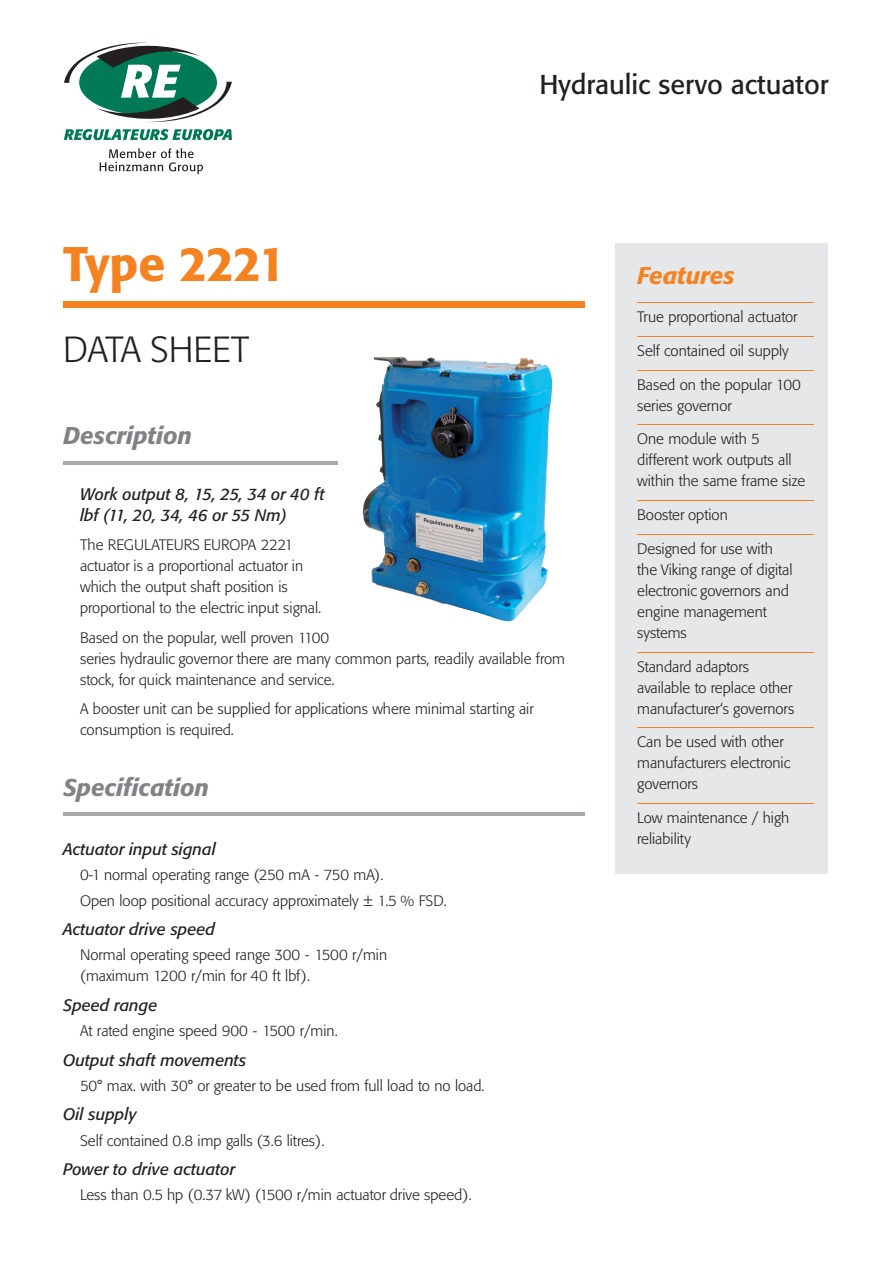
<style>
.page{position:relative;width:893px;height:1263px;background:#fff}
.page>*{position:absolute;margin:0;border:0;box-sizing:border-box;transform-origin:0 0}
.t1{font:500 48px "Formata BQ";letter-spacing:-.02em;color:#f58220}
.t2{font:300 36px "Formata BQ";color:#231f20}
.t3{font:27px "Formata BQ";color:#231f20}
.t4{font:italic 500 24px "Formata BQ";color:#808285}
.t5{font:italic 500 24px "Formata BQ";color:#f58220}
.t6{font:italic 16.5px/21px "Formata BQ";color:#231f20}
.t7{font:300 15px/21px "Formata BQ";color:#231f20}
</style>
<div class="page">
<svg style="left:64px;top:43px;width:168px;height:79px"></svg>
<svg style="left:64px;top:129px;width:168px;height:11px"></svg>
<svg style="left:100px;top:148px;width:103px;height:26px"></svg>
<div style="left:615px;top:244px;width:213px;height:630px;background:#e6e7e9"></div>
<div style="left:63px;top:302px;width:521px;height:6px;background:#f58220"></div>
<hr style="left:63px;top:461px;width:274px;height:3px;background:#a8a9ad">
<hr style="left:637px;top:302px;width:177px;height:1px;background:#f58220">
<hr style="left:637px;top:336px;width:177px;height:1px;background:#f58220">
<hr style="left:637px;top:370px;width:177px;height:1px;background:#f58220">
<hr style="left:637px;top:424px;width:177px;height:1px;background:#f58220">
<hr style="left:637px;top:500px;width:177px;height:1px;background:#f58220">
<hr style="left:637px;top:534px;width:177px;height:1px;background:#f58220">
<hr style="left:637px;top:652px;width:177px;height:1px;background:#f58220">
<hr style="left:637px;top:727px;width:177px;height:1px;background:#f58220">
<hr style="left:637px;top:803px;width:177px;height:1px;background:#f58220">
<img style="left:363px;top:357px;width:189px;height:264px">
<hr style="left:63px;top:813px;width:521px;height:3px;background:#a8a9ad">
<h3 class="t3" style="left:539px;top:68px;width:291px">Hydraulic servo actuator</h3>
<h1 class="t1" style="left:63px;top:234px;width:225px">Type 2221</h1>
<h2 class="t2" style="left:63px;top:328px;width:187px">DATA SHEET</h2>
<h3 class="t4" style="left:63px;top:421px;width:130px">Description</h3>
<p class="t6" style="left:80px;top:483px;width:246px">Work output 8, 15, 25, 34 or 40 ft lbf (11, 20, 34, 46 or 55 Nm)</p>
<p class="t7" style="left:80px;top:534px;width:243px">The REGULATEURS EUROPA 2221 actuator is a proportional actuator in which the output shaft position is proportional to the electric input signal.</p>
<p class="t7" style="left:80px;top:627px;width:486px">Based on the popular, well proven 1100<br>series hydraulic governor there are many common parts, readily available from stock, for quick maintenance and service.</p>
<p class="t7" style="left:80px;top:698px;width:455px">A booster unit can be supplied for applications where minimal starting air consumption is required.</p>
<h3 class="t4" style="left:63px;top:773px;width:147px">Specification</h3>
<p class="t6" style="left:63px;top:839px;width:154px">Actuator input signal</p>
<p class="t7" style="left:80px;top:862px;width:368px;line-height:25.2px">0-1 normal operating range (250 mA - 750 mA).<br>Open loop positional accuracy approximately ± 1.5 % FSD.</p>
<p class="t6" style="left:63px;top:919px;width:154px">Actuator drive speed</p>
<p class="t7" style="left:80px;top:945px;width:309px">Normal operating speed range 300 - 1500 r/min (maximum 1200 r/min for 40 ft lbf).</p>
<p class="t6" style="left:63px;top:994px;width:96px">Speed range</p>
<p class="t7" style="left:80px;top:1020px;width:259px">At rated engine speed 900 - 1500 r/min.</p>
<p class="t6" style="left:63px;top:1049px;width:185px">Output shaft movements</p>
<p class="t7" style="left:80px;top:1075px;width:406px">50° max. with 30° or greater to be used from full load to no load.</p>
<p class="t6" style="left:63px;top:1104px;width:76px">Oil supply</p>
<p class="t7" style="left:80px;top:1130px;width:246px">Self contained 0.8 imp galls (3.6 litres).</p>
<p class="t6" style="left:63px;top:1159px;width:174px">Power to drive actuator</p>
<p class="t7" style="left:80px;top:1185px;width:393px">Less than 0.5 hp (0.37 kW) (1500 r/min actuator drive speed).</p>
<h3 class="t5" style="left:637px;top:261px;width:99px">Features</h3>
<p class="t7" style="left:637px;top:306px;width:162px">True proportional actuator</p>
<p class="t7" style="left:637px;top:340px;width:153px">Self contained oil supply</p>
<p class="t7" style="left:637px;top:374px;width:165px">Based on the popular 100 series governor</p>
<p class="t7" style="left:637px;top:429px;width:169px">One module with 5 different work outputs all within the same frame size</p>
<p class="t7" style="left:637px;top:504px;width:92px">Booster option</p>
<p class="t7" style="left:637px;top:538px;width:157px">Designed for use with the Viking range of digital electronic governors and engine management systems</p>
<p class="t7" style="left:637px;top:656px;width:159px">Standard adaptors available to replace other manufacturer‘s governors</p>
<p class="t7" style="left:637px;top:732px;width:155px">Can be used with other manufacturers electronic governors</p>
<p class="t7" style="left:637px;top:807px;width:154px">Low maintenance / high reliability</p>
</div>
